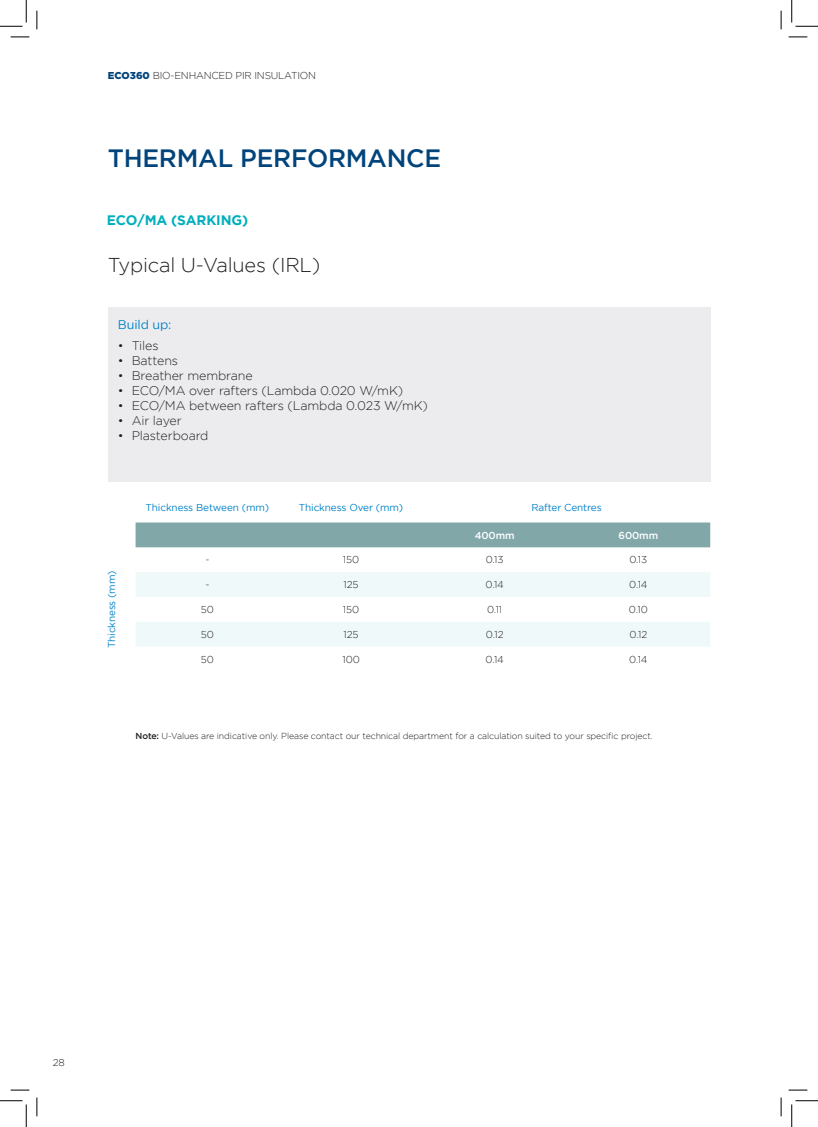
<style>
.page{position:relative;width:818px;height:1127px;background:#fff}
.page>*{position:absolute;margin:0;border:0;box-sizing:border-box;transform-origin:0 0}
.t1{font:500 25px "Gotham";letter-spacing:-.01em;color:#01437b}
.t2{font:300 20px "Gotham";letter-spacing:-.01em;color:#231f20}
.t3{font:700 13.75px "Gotham";letter-spacing:-.01em;color:#00afbc}
.t4{font:300 12.5px "Gotham";letter-spacing:-.01em;color:#231f20}
.t5{font:12.5px "Gotham";letter-spacing:-.01em;color:#0082c9}
.t6{font:300 10px "Gotham";letter-spacing:-.01em;color:#231f20}
.t7{font:10px "Gotham";letter-spacing:-.01em;color:#0082c9}
.t8{font:500 10px "Gotham";letter-spacing:-.01em;color:#fff}
.t9{font:300 8.75px "Gotham";letter-spacing:-.01em;color:#231f20}
.s1{font-weight:900;color:#01437b}
.s2{font-weight:500}
</style>
<div class="page">
<div style="left:108px;top:307px;width:602px;height:175px;background:#ececee"></div>
<div style="left:136px;top:522px;width:574px;height:25px;background:#81a7a9"></div>
<svg style="left:136px;top:572px;width:574px;height:74px;fill:#eff9f9"></svg>
<svg style="left:11px;top:36px;width:18px;height:2px"></svg>
<svg style="left:788px;top:36px;width:19px;height:2px"></svg>
<svg style="left:11px;top:1089px;width:18px;height:1px"></svg>
<svg style="left:788px;top:1089px;width:19px;height:1px"></svg>
<svg style="left:36px;top:11px;width:2px;height:18px"></svg>
<svg style="left:36px;top:1097px;width:2px;height:18px"></svg>
<svg style="left:780px;top:11px;width:2px;height:18px"></svg>
<svg style="left:780px;top:1097px;width:2px;height:18px"></svg>
<svg style="left:0;top:0;width:27px;height:27px"></svg>
<svg style="left:0;top:1100px;width:27px;height:26px"></svg>
<svg style="left:791px;top:0;width:27px;height:27px"></svg>
<svg style="left:791px;top:1100px;width:27px;height:26px"></svg>
<p class="t6" style="left:108px;top:70px;width:210px"><span class="s1">ECO360</span> BIO-ENHANCED PIR INSULATION</p>
<p class="t1" style="left:108px;top:144px;width:335px">THERMAL PERFORMANCE</p>
<p class="t3" style="left:107px;top:212px;width:143px">ECO/MA (SARKING)</p>
<p class="t2" style="left:108px;top:254px;width:214px">Typical U-Values (IRL)</p>
<p class="t5" style="left:118px;top:317px;width:55px">Build up:</p>
<p class="t4" style="left:118px;top:338px;width:42px">• Tiles</p>
<p class="t4" style="left:118px;top:353px;width:62px">• Battens</p>
<p class="t4" style="left:118px;top:368px;width:136px">• Breather membrane</p>
<p class="t4" style="left:118px;top:383px;width:287px">• ECO/MA over rafters (Lambda 0.020 W/mK)</p>
<p class="t4" style="left:118px;top:398px;width:311px">• ECO/MA between rafters (Lambda 0.023 W/mK)</p>
<p class="t4" style="left:118px;top:413px;width:65px">• Air layer</p>
<p class="t4" style="left:118px;top:428px;width:92px">• Plasterboard</p>
<p class="t7" style="left:146px;top:501px;width:125px">Thickness Between (mm)</p>
<p class="t7" style="left:299px;top:501px;width:106px">Thickness Over (mm)</p>
<p class="t7" style="left:531px;top:501px;width:72px">Rafter Centres</p>
<p class="t7" style="left:106px;top:648px;width:79px;rotate:-90deg">Thickness (mm)</p>
<p class="t8" style="left:475px;top:529px;width:41px">400mm</p>
<p class="t8" style="left:618px;top:529px;width:41px">600mm</p>
<p class="t6" style="left:205px;top:554px;width:6px">-</p>
<p class="t6" style="left:343px;top:554px;width:18px">150</p>
<p class="t6" style="left:486px;top:554px;width:19px">0.13</p>
<p class="t6" style="left:629px;top:554px;width:19px">0.13</p>
<p class="t6" style="left:205px;top:579px;width:6px">-</p>
<p class="t6" style="left:343px;top:579px;width:17px">125</p>
<p class="t6" style="left:485px;top:579px;width:20px">0.14</p>
<p class="t6" style="left:629px;top:579px;width:20px">0.14</p>
<p class="t6" style="left:201px;top:604px;width:15px">50</p>
<p class="t6" style="left:343px;top:604px;width:18px">150</p>
<p class="t6" style="left:487px;top:604px;width:17px">0.11</p>
<p class="t6" style="left:629px;top:604px;width:20px">0.10</p>
<p class="t6" style="left:201px;top:628px;width:15px">50</p>
<p class="t6" style="left:344px;top:628px;width:17px">125</p>
<p class="t6" style="left:486px;top:628px;width:19px">0.12</p>
<p class="t6" style="left:629px;top:628px;width:19px">0.12</p>
<p class="t6" style="left:201px;top:653px;width:15px">50</p>
<p class="t6" style="left:342px;top:653px;width:19px">100</p>
<p class="t6" style="left:485px;top:653px;width:20px">0.14</p>
<p class="t6" style="left:629px;top:653px;width:20px">0.14</p>
<p class="t9" style="left:136px;top:731px;width:519px"><span class="s2">Note:</span> U-Values are indicative only. Please contact our technical department for a calculation suited to your specific project.</p>
<p class="t6" style="left:53px;top:1056px;width:14px">28</p>
</div>
